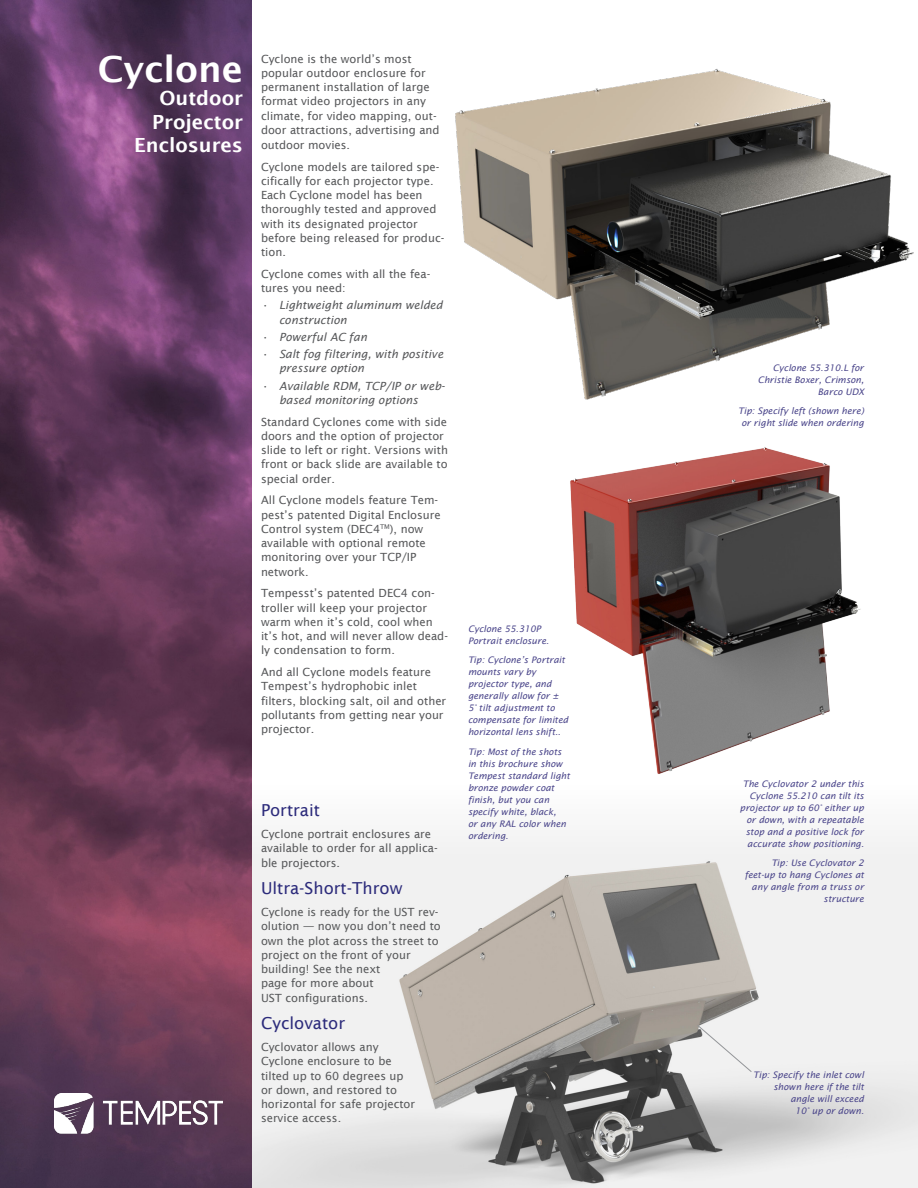
<style>
.page{position:relative;width:918px;height:1188px;background:#fff}
.page>*{position:absolute;margin:0;border:0;box-sizing:border-box;transform-origin:0 0}
.t1{font:600 36px "Lucida Sans";color:#fff}
.t2{font:600 19.5px "Lucida Sans";color:#fff}
.t3{font:16.5px "Lucida Sans";color:#2c2b7b}
.t4{font:11.25px/14.2px "Lucida Sans";color:#57585a}
.t5{font:italic 11.25px/14.2px "Lucida Sans";color:#57585a}
.t6{font:italic 9px/12px "Lucida Sans";color:#4a458a;text-align:right}
.s1{font-weight:600}
</style>
<div class="page">
<img style="left:252px;top:865px;width:666px;height:323px">
<div style="left:252px;top:784px;width:666px;height:81px;background:#f7f7f7"></div>
<img style="left:0;top:0;width:252px;height:1188px">
<img style="left:55px;top:1094px;width:167px;height:43px">
<img style="left:455px;top:69px;width:459px;height:331px">
<img style="left:570px;top:447px;width:291px;height:327px">
<svg style="left:697px;top:1025px;width:55px;height:47px"></svg>
<p class="t1" style="left:98px;top:48px;width:147px">Cyclone</p>
<p class="t2" style="left:160px;top:87px;width:85px">Outdoor</p>
<p class="t2" style="left:152px;top:110px;width:92px">Projector</p>
<p class="t2" style="left:134px;top:134px;width:110px">Enclosures</p>
<p class="t4" style="left:261px;top:51px;width:180px">Cyclone is the world’s most popular outdoor enclosure for permanent installation of large format video projectors in any climate, for video mapping, out&shy;door attractions, advertising and outdoor movies.</p>
<p class="t4" style="left:261px;top:160px;width:185px">Cyclone models are tailored spe&shy;cifically for each projector type.<br>Each Cyclone model has been thoroughly tested and approved with its designated projector before being released for produc&shy;tion.</p>
<p class="t4" style="left:261px;top:267px;width:171px">Cyclone comes with all the fea&shy;tures you need:</p>
<p class="t5" style="left:279px;top:298px;width:165px;text-indent:-18px">• Lightweight aluminum welded construction</p>
<p class="t5" style="left:261px;top:330px;width:108px">• Powerful AC fan</p>
<p class="t5" style="left:279px;top:347px;width:166px;text-indent:-18px">• Salt fog filtering, with positive pressure option</p>
<p class="t5" style="left:279px;top:379px;width:167px;text-indent:-18px">• Available RDM, TCP/IP or web&shy;based monitoring options</p>
<p class="t4" style="left:261px;top:415px;width:188px">Standard Cyclones come with side doors and the option of projector slide to left or right. Versions with front or back slide are available to special order.</p>
<p class="t4" style="left:261px;top:493px;width:181px">All Cyclone models feature Tem&shy;pest’s patented Digital Enclosure<br>Control system (DEC4<sup>TM</sup>), now available with optional remote monitoring over your TCP/IP network.</p>
<p class="t4" style="left:261px;top:586px;width:189px">Tempesst’s patented DEC4 con&shy;troller will keep your projector warm when it’s cold, cool when it’s hot, and will never allow dead&shy;ly condensation to form.</p>
<p class="t4" style="left:261px;top:665px;width:187px">And all Cyclone models feature<br>Tempest’s hydrophobic inlet filters, blocking salt, oil and other pollutants from getting near your projector.</p>
<p class="t3" style="left:261px;top:801px;width:60px">Portrait</p>
<p class="t4" style="left:261px;top:827px;width:178px;line-height:14.7px">Cyclone portrait enclosures are available to order for all applica&shy;ble projectors.</p>
<p class="t3" style="left:261px;top:879px;width:143px">Ultra-Short-Throw</p>
<p class="t4" style="left:261px;top:905px;width:181px">Cyclone is ready for the UST rev&shy;olution <span class="s1">—</span> now you don’t need to own the plot across the street to project on the front of your building! See the next<br>page for more about<br>UST configurations.</p>
<p class="t3" style="left:261px;top:1014px;width:86px">Cyclovator</p>
<p class="t4" style="left:261px;top:1040px;width:156px">Cyclovator allows any<br>Cyclone enclosure to be tilted up to 60 degrees up or down, and restored to horizontal for safe projector service access.</p>
<p class="t6" style="left:468px;top:622px;width:83px;text-align:left">Cyclone 55.310P<br>Portrait enclosure.</p>
<p class="t6" style="left:468px;top:654px;width:102px;text-align:left">Tip: Cyclone’s Portrait mounts vary by projector type, and generally allow for ±<br>5° tilt adjustment to compensate for limited horizontal lens shift..</p>
<p class="t6" style="left:468px;top:745px;width:103px;text-align:left">Tip: Most of the shots in this brochure show<br>Tempest standard light bronze powder coat finish, but you can specify white, black,<br>or any RAL color when ordering.</p>
<p class="t6" style="left:758px;top:362px;width:108px">Cyclone 55.310.L for<br>Christie Boxer, Crimson,<br>Barco UDX</p>
<p class="t6" style="left:738px;top:405px;width:127px;text-align:center">Tip: Specify left (shown here) or right slide when ordering</p>
<p class="t6" style="left:740px;top:777px;width:126px">The Cyclovator 2 under this<br>Cyclone 55.210 can tilt its projector up to 60° either up or down, with a repeatable stop and a positive lock for accurate show positioning.</p>
<p class="t6" style="left:745px;top:857px;width:121px">Tip: Use Cyclovator 2 feet-up to hang Cyclones at any angle from a truss or structure</p>
<p class="t6" style="left:753px;top:1068px;width:112px">Tip: Specify the inlet cowl shown here if the tilt</p>
<p class="t6" style="left:790px;top:1092px;width:75px">angle will exceed</p>
<p class="t6" style="left:795px;top:1104px;width:70px">10° up or down.</p>
</div>
